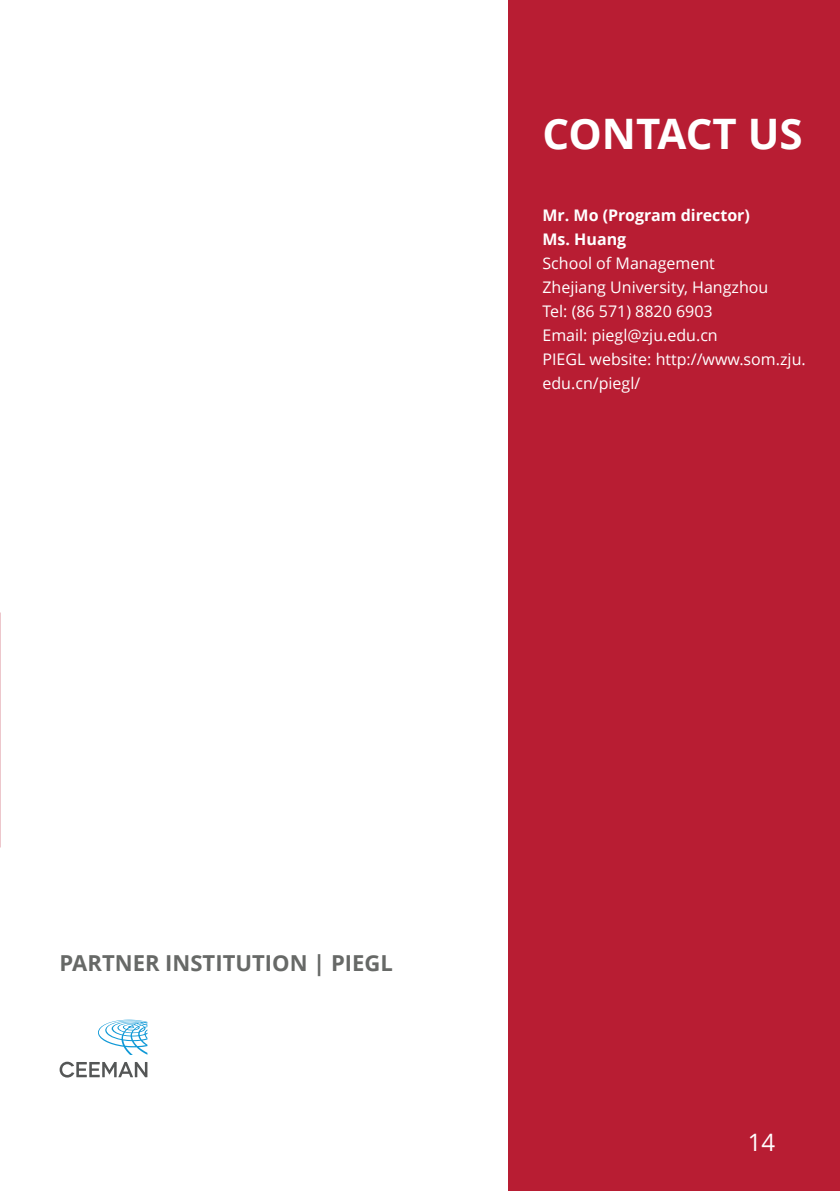
<style>
.page{position:relative;width:840px;height:1191px;background:#fff}
.page>*{position:absolute;margin:0;border:0;box-sizing:border-box;transform-origin:0 0}
.t1{font:700 42px "Open Sans";color:#fff}
.t2{font:24px "Open Sans";color:#fff}
.t3{font:700 22px "Open Sans";color:#676967}
.t4{font:16px/24px "Open Sans";color:#fff}
.t5{font:700 16px/24px "Open Sans";color:#fff}
</style>
<div class="page">
<div style="left:508px;top:0;width:331px;height:1191px;background:#b81d33"></div>
<svg style="left:98px;top:1019px;width:49px;height:36px"></svg>
<svg style="left:60px;top:1061px;width:87px;height:16px"></svg>
<h1 class="t1" style="left:542px;top:104px;width:261px">CONTACT US</h1>
<p class="t5" style="left:542px;top:202px;width:209px">Mr. Mo (Program director)<br>Ms. Huang</p>
<p class="t4" style="left:542px;top:250px;width:264px">School of Management<br>Zhejiang University, Hangzhou<br>Tel: (86 571) 8820 6903<br>Email: piegl@zju.edu.cn<br>PIEGL website: http://www.som.zju. edu.cn/piegl/</p>
<h3 class="t3" style="left:60px;top:947px;width:335px">PARTNER INSTITUTION | PIEGL</h3>
<h2 class="t2" style="left:747px;top:1125px;width:29px">14</h2>
</div>
